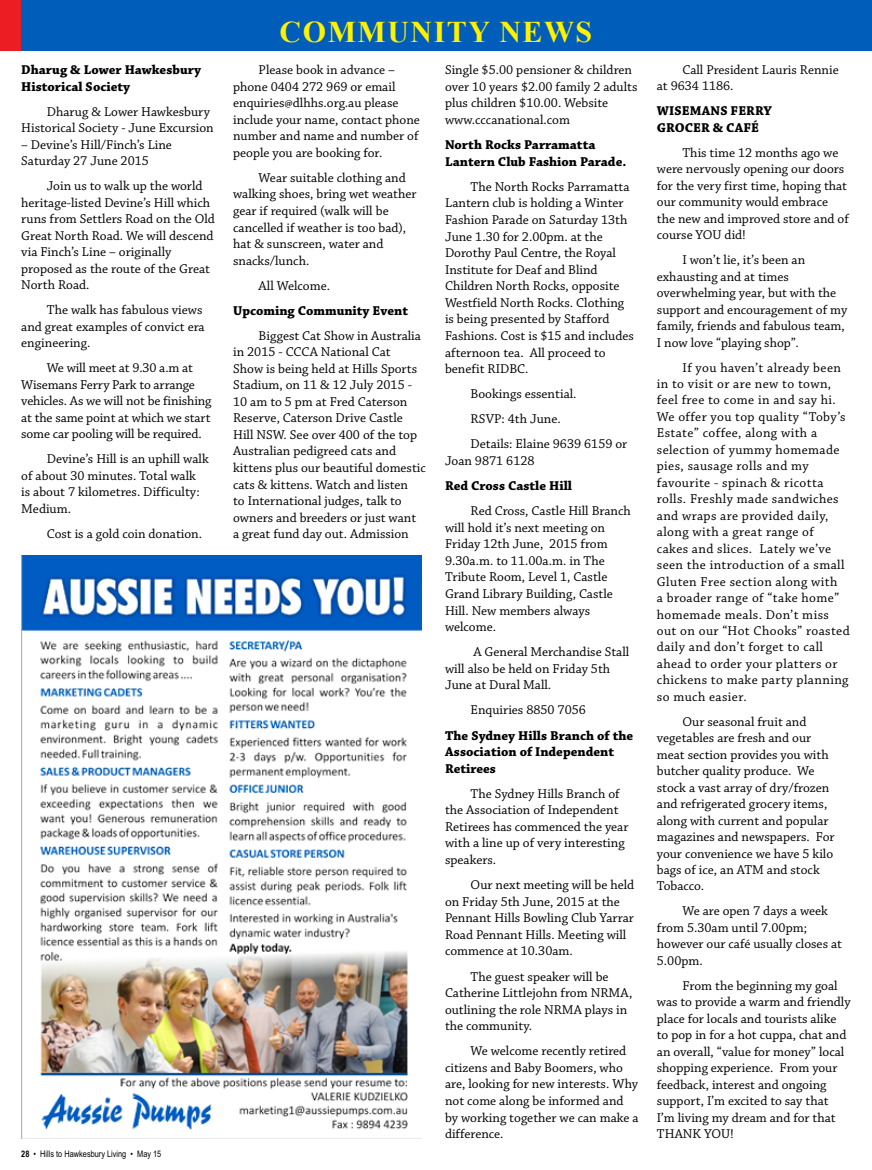
<style>
.page{position:relative;width:872px;height:1170px;background:#fff}
.page>*{position:absolute;margin:0;border:0;box-sizing:border-box;transform-origin:0 0}
.t1{font:700 30px "Times New Roman";letter-spacing:.05em;color:#fff200}
.t2{font:13.5px/16.5px "Chaparral Pro";color:#000}
.t3{font:13.5px/16.5px "Chaparral Pro";letter-spacing:.03em;color:#000}
.t4{font:700 13.5px/16.5px "Chaparral Pro";color:#000}
.t5{font:9px "Arial Narrow";color:#000}
.s1{font-weight:700}
</style>
<div class="page">
<div style="left:0;top:0;width:872px;height:51px;background:#005db9"></div>
<div style="left:0;top:0;width:21px;height:51px;background:#ed1d24"></div>
<img style="left:21px;top:555px;width:400px;height:583px">
<p class="t4" style="left:21px;top:62px;width:181px">Dharug &amp; Lower Hawkesbury<br>Historical Society</p>
<p class="t2" style="left:21px;top:104px;width:194px;text-align:right">Dharug &amp; Lower Hawkesbury<br>Historical Society - June Excursion</p>
<p class="t2" style="left:21px;top:137px;width:152px">– Devine’s Hill/Finch’s Line<br>Saturday 27 June 2015</p>
<p class="t2" style="left:21px;top:178px;width:195px;text-indent:26px">Join us to walk up the world heritage-listed Devine’s Hill which runs from Settlers Road on the Old<br>Great North Road. We will descend via Finch’s Line – originally proposed as the route of the Great<br>North Road.</p>
<p class="t2" style="left:21px;top:302px;width:185px;text-indent:26px">The walk has fabulous views and great examples of convict era engineering.</p>
<p class="t2" style="left:21px;top:360px;width:192px;text-indent:26px">We will meet at 9.30 a.m at<br>Wisemans Ferry Park to arrange vehicles. As we will not be finishing at the same point at which we start some car pooling will be required.</p>
<p class="t2" style="left:21px;top:451px;width:189px;text-indent:26px">Devine’s Hill is an uphill walk of about 30 minutes. Total walk<br>is about 7 kilometres. Difficulty:<br>Medium.</p>
<p class="t2" style="left:47px;top:525px;width:157px">Cost is a gold coin donation.</p>
<p class="t5" style="left:21px;top:1148px;width:142px"><span class="s1">28</span> • Hills to Hawkesbury Living • May 15</p>
<h1 class="t1" style="left:280px;top:12px;width:314px">COMMUNITY NEWS</h1>
<p class="t2" style="left:233px;top:62px;width:188px;text-indent:26px">Please book in advance – phone 0404 272 969 or email enquiries@dlhhs.org.au please include your name, contact phone number and name and number of people you are booking for.</p>
<p class="t2" style="left:233px;top:170px;width:185px;text-indent:26px">Wear suitable clothing and walking shoes, bring wet weather gear if required (walk will be cancelled if weather is too bad), hat &amp; sunscreen, water and snacks/lunch.</p>
<p class="t2" style="left:259px;top:277px;width:73px">All Welcome.</p>
<p class="t4" style="left:233px;top:302px;width:176px">Upcoming Community Event</p>
<p class="t2" style="left:233px;top:328px;width:194px;text-indent:26px">Biggest Cat Show in Australia in 2015 - CCCA National Cat<br>Show is being held at Hills Sports<br>Stadium, on 11 &amp; 12 July 2015 -<br>10 am to 5 pm at Fred Caterson<br>Reserve, Caterson Drive Castle<br>Hill NSW. See over 400 of the top<br>Australian pedigreed cats and kittens plus our beautiful domestic cats &amp; kittens. Watch and listen<br>to International judges, talk to owners and breeders or just want<br>a great fund day out. Admission</p>
<p class="t2" style="left:445px;top:62px;width:194px">Single $5.00 pensioner &amp; children over 10 years $2.00 family 2 adults plus children $10.00. Website www.cccanational.com</p>
<p class="t4" style="left:445px;top:137px;width:183px">North Rocks Parramatta<br>Lantern Club Fashion Parade.</p>
<p class="t2" style="left:445px;top:179px;width:190px;text-indent:26px">The North Rocks Parramatta<br>Lantern club is holding a Winter<br>Fashion Parade on Saturday 13th<br>June 1.30 for 2.00pm. at the<br>Dorothy Paul Centre, the Royal<br>Institute for Deaf and Blind<br>Children North Rocks, opposite<br>Westfield North Rocks. Clothing is being presented by Stafford<br>Fashions. Cost is $15 and includes afternoon tea. All proceed to benefit RIDBC.</p>
<p class="t2" style="left:470px;top:382px;width:158px;line-height:25px">Bookings essential.<br>RSVP: 4th June.<br>Details: Elaine 9639 6159 or</p>
<p class="t2" style="left:445px;top:453px;width:91px">Joan 9871 6128</p>
<p class="t4" style="left:445px;top:478px;width:129px">Red Cross Castle Hill</p>
<p class="t2" style="left:445px;top:503px;width:187px;text-indent:26px">Red Cross, Castle Hill Branch will hold it’s next meeting on<br>Friday 12th June, 2015 from<br>9.30a.m. to 11.00a.m. in The<br>Tribute Room, Level 1, Castle<br>Grand Library Building, Castle<br>Hill. New members always welcome.</p>
<p class="t2" style="left:445px;top:644px;width:186px;text-indent:28px">A General Merchandise Stall will also be held on Friday 5th<br>June at Dural Mall.</p>
<p class="t2" style="left:470px;top:702px;width:117px">Enquiries 8850 7056</p>
<p class="t4" style="left:445px;top:727px;width:190px">The Sydney Hills Branch of the<br>Association of Independent<br>Retirees</p>
<p class="t2" style="left:445px;top:785px;width:185px;text-indent:26px">The Sydney Hills Branch of the Association of Independent<br>Retirees has commenced the year with a line up of very interesting speakers.</p>
<p class="t2" style="left:445px;top:877px;width:191px;text-indent:26px">Our next meeting will be held on Friday 5th June, 2015 at the<br>Pennant Hills Bowling Club Yarrar<br>Road Pennant Hills. Meeting will commence at 10.30am.</p>
<p class="t2" style="left:445px;top:968px;width:189px;text-indent:26px">The guest speaker will be<br>Catherine Littlejohn from NRMA, outlining the role NRMA plays in the community.</p>
<p class="t2" style="left:445px;top:1043px;width:195px;text-indent:26px">We welcome recently retired citizens and Baby Boomers, who are, looking for new interests. Why not come along be informed and by working together we can make a difference.</p>
<p class="t2" style="left:657px;top:62px;width:183px;text-indent:26px">Call President Lauris Rennie at 9634 1186.</p>
<p class="t4" style="left:657px;top:103px;width:117px">WISEMANS FERRY<br>GROCER &amp; CAFÉ</p>
<p class="t2" style="left:657px;top:145px;width:194px;text-indent:26px">This time 12 months ago we were nervously opening our doors for the very first time, hoping that our community would embrace the new and improved store and of course YOU did!</p>
<p class="t2" style="left:657px;top:252px;width:192px;text-indent:26px">I won’t lie, it’s been an exhausting and at times overwhelming year, but with the support and encouragement of my family, friends and fabulous team,<br>I now love “playing shop”.</p>
<p class="t3" style="left:657px;top:359px;width:194px;text-indent:26px">If you haven’t already been in to visit or are new to town, feel free to come in and say hi.<br>We offer you top quality “Toby’s<br>Estate” coffee, along with a selection of yummy homemade pies, sausage rolls and my favourite - spinach &amp; ricotta rolls. Freshly made sandwiches and wraps are provided daily, along with a great range of<br>cakes and slices. Lately we’ve seen the introduction of a small<br>Gluten Free section along with<br>a broader range of “take home” homemade meals. Don’t miss out on our “Hot Chooks” roasted daily and don’t forget to call ahead to order your platters or chickens to make party planning so much easier.</p>
<p class="t2" style="left:657px;top:713px;width:179px;text-indent:26px">Our seasonal fruit and vegetables are fresh and our meat section provides you with butcher quality produce. We stock a vast array of dry/frozen and refrigerated grocery items, along with current and popular magazines and newspapers. For your convenience we have 5 kilo bags of ice, an ATM and stock<br>Tobacco.</p>
<p class="t2" style="left:657px;top:903px;width:187px;text-indent:26px">We are open 7 days a week from 5.30am until 7.00pm; however our café usually closes at<br>5.00pm.</p>
<p class="t2" style="left:657px;top:977px;width:195px;text-indent:26px">From the beginning my goal was to provide a warm and friendly place for locals and tourists alike to pop in for a hot cuppa, chat and an overall, “value for money” local shopping experience. From your feedback, interest and ongoing support, I’m excited to say that<br>I’m living my dream and for that<br>THANK YOU!</p>
</div>
